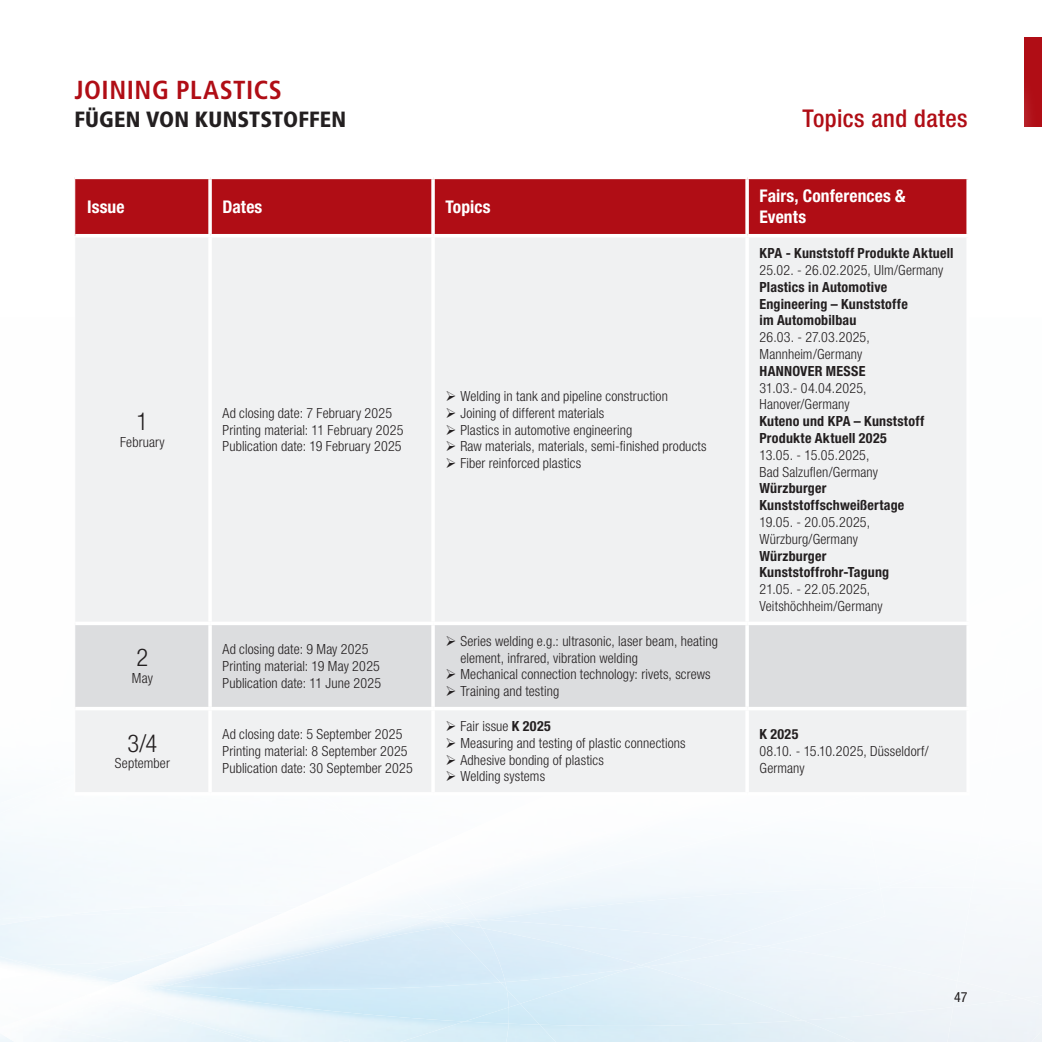
<style>
.page{position:relative;width:1042px;height:1042px;background:#fff}
.page>*{position:absolute;margin:0;border:0;box-sizing:border-box;transform-origin:0 0}
.t1{font:700 condensed 26.07px "Frutiger LT Std";letter-spacing:.02em;color:#b00d15}
.t2{font:500 condensed 24.5px "Helvetica Neue LT Std";letter-spacing:.015em;color:#b00d15}
.t3{font:300 condensed 24.5px "Helvetica Neue LT Std";color:#231f20}
.t4{font:900 condensed 22.05px "Frutiger LT Std";letter-spacing:.01em;color:#231f20}
.t5{font:700 condensed 17.5px/21px "Helvetica Neue LT Std";letter-spacing:.005em;color:#fff}
.t6{font:300 condensed 14px/16.8px "Helvetica Neue LT Std";letter-spacing:.01em;color:#231f20}
.t7{font:700 condensed 14px/16.8px "Helvetica Neue LT Std";letter-spacing:.015em;color:#231f20}
.t8{font:condensed 14px "Helvetica Neue LT Std";color:#231f20}
.s1{font-weight:700}
</style>
<div class="page">
<img style="left:641px;top:966px;width:5px;height:3px">
<img style="left:509px;top:1003px;width:31px;height:20px">
<img style="left:508px;top:1023px;width:62px;height:19px">
<img style="left:464px;top:1021px;width:44px;height:21px">
<div style="left:509px;top:982px;width:120px;height:21px;background:#daeef9"></div>
<img style="left:500px;top:965px;width:5px;height:17px">
<svg style="left:0;top:1035px;width:3px;height:7px"></svg>
<img style="left:0;top:937px;width:7px;height:3px">
<img style="left:26px;top:958px;width:11px;height:5px">
<img style="left:509px;top:989px;width:11px;height:18px">
<div style="left:464px;top:982px;width:45px;height:39px;background:#d2ebf8"></div>
<div style="left:168px;top:926px;width:332px;height:63px;background:#d6ebf8"></div>
<img style="left:291px;top:1039px;width:58px;height:3px">
<div style="left:103px;top:998px;width:101px;height:28px;background:#f3f9fb"></div>
<img style="left:159px;top:922px;width:289px;height:63px">
<img style="left:121px;top:916px;width:309px;height:66px">
<img style="left:110px;top:982px;width:49px;height:16px">
<img style="left:103px;top:990px;width:19px;height:13px">
<svg style="left:112px;top:981px;width:22px;height:2px"></svg>
<div style="left:883px;top:888px;width:89px;height:93px;background:#f4f8fb"></div>
<img style="left:646px;top:946px;width:311px;height:74px">
<img style="left:765px;top:889px;width:120px;height:57px">
<img style="left:641px;top:940px;width:124px;height:26px">
<div style="left:803px;top:1007px;width:150px;height:35px;background:#e9f1f7"></div>
<div style="left:718px;top:920px;width:162px;height:20px;background:#eff6fb"></div>
<img style="left:478px;top:920px;width:240px;height:45px">
<img style="left:460px;top:921px;width:22px;height:7px">
<img style="left:466px;top:860px;width:414px;height:60px">
<img style="left:440px;top:907px;width:36px;height:10px">
<img style="left:464px;top:894px;width:35px;height:13px">
<img style="left:433px;top:903px;width:33px;height:13px">
<svg style="left:478px;top:919px;width:11px;height:2px"></svg>
<img style="left:440px;top:917px;width:38px;height:7px">
<div style="left:0;top:836px;width:391px;height:90px;background:#f6fafd"></div>
<img style="left:0;top:916px;width:59px;height:21px">
<img style="left:298px;top:865px;width:93px;height:44px">
<img style="left:338px;top:889px;width:95px;height:27px">
<svg style="left:398px;top:915px;width:13px;height:1px"></svg>
<img style="left:411px;top:910px;width:28px;height:7px">
<img style="left:430px;top:917px;width:14px;height:5px">
<img style="left:408px;top:916px;width:29px;height:4px">
<div style="left:1024px;top:37px;width:18px;height:90px;background:#b00d15"></div>
<div style="left:732px;top:39px;width:306px;height:163px;background:#fff"></div>
<div style="left:75px;top:179px;width:891px;height:55px;background:#b00d15"></div>
<div style="left:75px;top:238px;width:891px;height:554px;background:#f0f1f2"></div>
<div style="left:75px;top:625px;width:891px;height:82px;background:#dcdddf"></div>
<svg style="left:208px;top:179px;width:4px;height:55px"></svg>
<svg style="left:431px;top:179px;width:4px;height:55px"></svg>
<svg style="left:966px;top:179px;width:2px;height:55px"></svg>
<hr style="left:208px;top:237px;width:4px;height:385px;background:#fff">
<hr style="left:431px;top:237px;width:4px;height:385px;background:#fff">
<hr style="left:75px;top:622px;width:135px;height:3px;background:#fff">
<hr style="left:210px;top:622px;width:223px;height:3px;background:#fff">
<hr style="left:208px;top:625px;width:4px;height:82px;background:#fff">
<hr style="left:433px;top:622px;width:314px;height:3px;background:#fff">
<hr style="left:431px;top:625px;width:4px;height:82px;background:#fff">
<hr style="left:747px;top:622px;width:223px;height:3px;background:#fff">
<svg style="left:966px;top:625px;width:1px;height:82px"></svg>
<hr style="left:75px;top:707px;width:135px;height:3px;background:#fff">
<hr style="left:210px;top:707px;width:223px;height:3px;background:#fff">
<hr style="left:208px;top:710px;width:4px;height:82px;background:#fff">
<hr style="left:433px;top:707px;width:314px;height:3px;background:#fff">
<hr style="left:431px;top:710px;width:4px;height:82px;background:#fff">
<hr style="left:747px;top:707px;width:223px;height:3px;background:#fff">
<hr style="left:745px;top:237px;width:4px;height:385px;background:#fff">
<hr style="left:745px;top:625px;width:4px;height:82px;background:#fff">
<hr style="left:745px;top:710px;width:4px;height:82px;background:#fff">
<svg style="left:745px;top:179px;width:4px;height:55px"></svg>
<svg style="left:447px;top:391px;width:8px;height:10px"></svg>
<svg style="left:447px;top:407px;width:8px;height:11px"></svg>
<svg style="left:447px;top:424px;width:8px;height:10px"></svg>
<svg style="left:447px;top:441px;width:8px;height:10px"></svg>
<svg style="left:447px;top:458px;width:8px;height:10px"></svg>
<svg style="left:447px;top:635px;width:8px;height:11px"></svg>
<svg style="left:447px;top:669px;width:8px;height:10px"></svg>
<svg style="left:447px;top:686px;width:8px;height:10px"></svg>
<svg style="left:447px;top:721px;width:8px;height:10px"></svg>
<svg style="left:447px;top:737px;width:8px;height:11px"></svg>
<svg style="left:447px;top:754px;width:8px;height:10px"></svg>
<svg style="left:447px;top:771px;width:8px;height:10px"></svg>
<h1 class="t1" style="left:74px;top:75px;width:209px">JOINING PLASTICS</h1>
<h3 class="t4" style="left:74px;top:107px;width:273px">FÜGEN VON KUNSTSTOFFEN</h3>
<h2 class="t2" style="left:802px;top:104px;width:166px">Topics and dates</h2>
<p class="t5" style="left:87px;top:196px;width:39px">Issue</p>
<p class="t5" style="left:222px;top:196px;width:41px">Dates</p>
<p class="t5" style="left:445px;top:196px;width:47px">Topics</p>
<p class="t5" style="left:759px;top:185px;width:147px">Fairs, Conferences &amp;<br>Events</p>
<h2 class="t3" style="left:137px;top:407px;width:13px">1</h2>
<p class="t6" style="left:120px;top:433px;width:46px">February</p>
<h2 class="t3" style="left:137px;top:643px;width:13px">2</h2>
<p class="t6" style="left:132px;top:670px;width:23px">May</p>
<h2 class="t3" style="left:128px;top:729px;width:31px">3/4</h2>
<p class="t6" style="left:115px;top:755px;width:56px">September</p>
<p class="t6" style="left:222px;top:404px;width:182px">Ad closing date: 7 February 2025<br>Printing material: 11 February 2025<br>Publication date: 19 February 2025</p>
<p class="t6" style="left:460px;top:387px;width:248px">Welding in tank and pipeline construction Joining of different materials<br>Plastics in automotive engineering<br>Raw materials, materials, semi-finished products Fiber reinforced plastics</p>
<p class="t6" style="left:222px;top:641px;width:160px">Ad closing date: 9 May 2025<br>Printing material: 19 May 2025<br>Publication date: 11 June 2025</p>
<p class="t6" style="left:460px;top:632px;width:259px">Series welding e.g.: ultrasonic, laser beam, heating element, infrared, vibration welding<br>Mechanical connection technology: rivets, screws Training and testing</p>
<p class="t7" style="left:759px;top:244px;width:196px">KPA - Kunststoff Produkte Aktuell</p>
<p class="t6" style="left:759px;top:261px;width:185px">25.02. - 26.02.2025, Ulm/Germany</p>
<p class="t7" style="left:759px;top:278px;width:150px">Plastics in Automotive<br>Engineering – Kunststoffe im Automobilbau</p>
<p class="t6" style="left:759px;top:329px;width:112px">26.03. - 27.03.2025,<br>Mannheim/Germany</p>
<p class="t7" style="left:759px;top:362px;width:107px">HANNOVER MESSE</p>
<p class="t6" style="left:759px;top:379px;width:108px">31.03.- 04.04.2025,<br>Hanover/Germany</p>
<p class="t7" style="left:759px;top:412px;width:166px">Kuteno und KPA – Kunststoff<br>Produkte Aktuell 2025</p>
<p class="t6" style="left:759px;top:446px;width:120px">13.05. - 15.05.2025,<br>Bad Salzuflen/Germany</p>
<p class="t7" style="left:759px;top:480px;width:146px">Würzburger<br>Kunststoffschweißertage</p>
<p class="t6" style="left:759px;top:513px;width:112px">19.05. - 20.05.2025,<br>Würzburg/Germany</p>
<p class="t7" style="left:759px;top:547px;width:131px">Würzburger<br>Kunststoffrohr-Tagung</p>
<p class="t6" style="left:759px;top:581px;width:125px">21.05. - 22.05.2025,<br>Veitshöchheim/Germany</p>
<p class="t6" style="left:222px;top:726px;width:192px">Ad closing date: 5 September 2025<br>Printing material: 8 September 2025<br>Publication date: 30 September 2025</p>
<p class="t6" style="left:460px;top:717px;width:227px">Fair issue <span class="s1">K 2025<br></span>Measuring and testing of plastic connections<br>Adhesive bonding of plastics<br>Welding systems</p>
<p class="t7" style="left:759px;top:726px;width:40px">K 2025</p>
<p class="t6" style="left:759px;top:743px;width:171px">08.10. - 15.10.2025, Düsseldorf/<br>Germany</p>
<p class="t8" style="left:954px;top:989px;width:15px">47</p>
</div>
